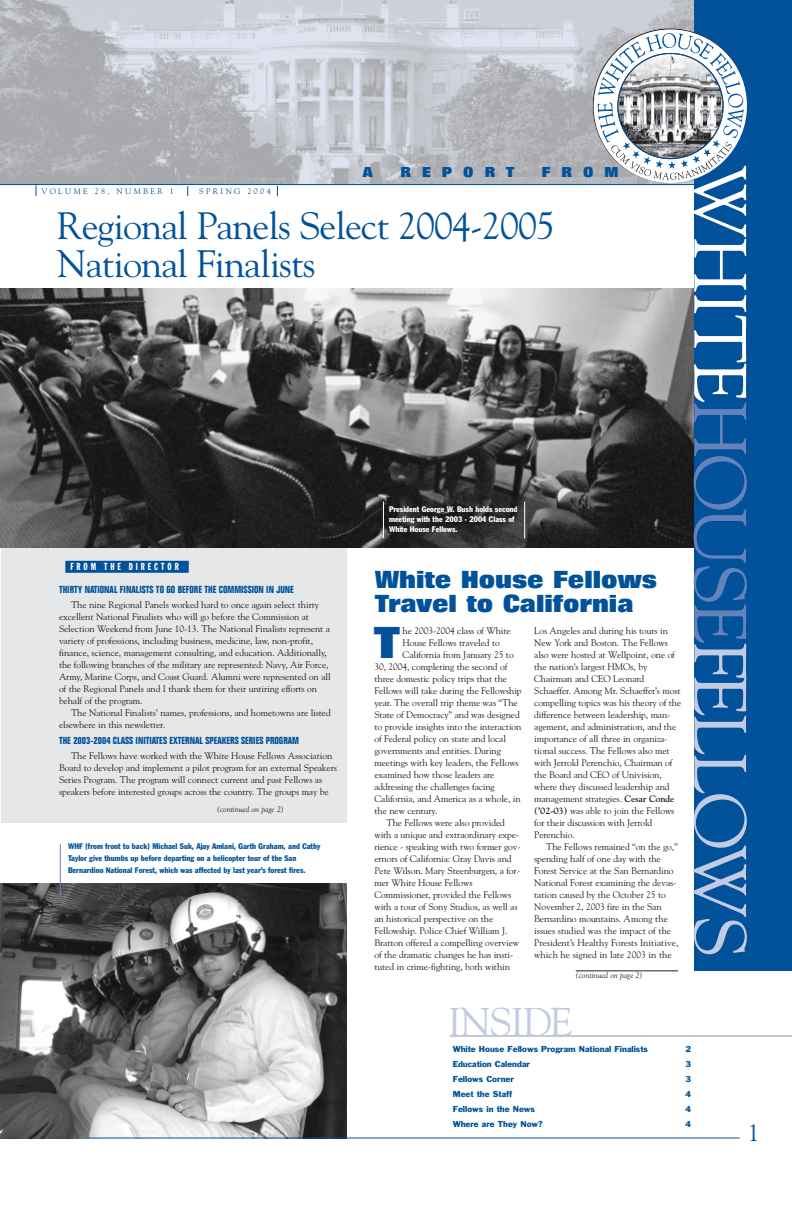
<style>
.page{position:relative;width:792px;height:1224px;background:#fff}
.page>*{position:absolute;margin:0;border:0;box-sizing:border-box;transform-origin:0 0}
.t1{font:73.5px "Goudy Std";letter-spacing:-.025em;color:#c3cbe4}
.t2{font:800 43.5px "Folio";color:#01529a}
.t3{font:40px "Goudy Std";letter-spacing:-.035em;color:#c3cbe4}
.t4{font:38px/38px "Goudy Std";letter-spacing:-.025em;color:#01529a}
.t5{font:800 24px/24px "Folio";color:#01529a}
.t6{font:24px "Goudy Std";color:#01529a}
.t7{font:800 14px "Folio";letter-spacing:.795em;color:#01529a}
.t8{font:700 condensed 10px "Folio";color:#01529a}
.t9{font:10px "Franklin Gothic Extra Cond";letter-spacing:.29em;color:#fff}
.t10{font:9.5px/12px "Goudy Std";letter-spacing:-.01em;color:#231f20}
.t11{font:condensed 8px/12px "Franklin Gothic";color:#01529a}
.t12{font:8px "Franklin Gothic";color:#01529a}
.t13{font:condensed 8px/10px "Franklin Gothic";color:#fff}
.t14{font:italic 8px "Goudy Std";color:#231f20}
.t15{font:8px "Goudy Std";letter-spacing:.3em;color:#01529a}
.s1{font-weight:700}
.s2{color:#fff}
.s3{color:#6582ba}
</style>
<div class="page">
<div style="left:1px;top:494px;width:345px;height:329px;background:#e6e7e9"></div>
<img style="left:0;top:288px;width:694px;height:260px">
<img style="left:0;top:0;width:694px;height:184px">
<hr style="left:0;top:184px;width:700px;height:1px;background:#01529a">
<div style="left:65px;top:561px;width:124px;height:12px;background:#01529a"></div>
<hr style="left:450px;top:1036px;width:342px;height:1px;background:#939598">
<div style="left:694px;top:0;width:98px;height:971px;background:#01529a"></div>
<svg style="left:593px;top:28px;width:154px;height:155px"></svg>
<hr style="left:383px;top:502px;width:1px;height:36px;background:#fff">
<hr style="left:524px;top:502px;width:1px;height:36px;background:#fff">
<hr style="left:576px;top:971px;width:102px;height:1px;background:#231f20">
<img style="left:0;top:884px;width:347px;height:254px">
<hr style="left:60px;top:844px;width:1px;height:56px;background:#6582ba">
<hr style="left:87px;top:1138px;width:653px;height:1px;background:#01529a">
<p class="t15" style="left:42px;top:187px;width:134px">V OLUME 28, NUMBER 1</p>
<p class="t15" style="left:199px;top:187px;width:73px">SPRING 2004</p>
<p class="t7" style="left:363px;top:167px;width:11px">A</p>
<p class="t7" style="left:401px;top:167px;width:115px">REPORT</p>
<p class="t7" style="left:542px;top:167px;width:78px">FROM</p>
<p class="t4" style="left:57px;top:207px;width:499px">Regional Panels Select 2004-2005<br>National Finalists</p>
<p class="t9" style="left:70px;top:563px;width:110px">FROM THE DIRECTOR</p>
<p class="t8" style="left:59px;top:585px;width:236px">THIRTY NATIONAL FINALISTS TO GO BEFORE THE COMMISSION IN JUNE</p>
<p class="t10" style="left:71px;top:599px;width:250px">The nine Regional Panels worked hard to once again select thirty</p>
<p class="t10" style="left:59px;top:611px;width:252px">excellent National Finalists who will go before the Commission at</p>
<p class="t10" style="left:59px;top:623px;width:273px">Selection Weekend from June 10-13. The National Finalists represent a</p>
<p class="t10" style="left:59px;top:635px;width:256px">variety of professions, including business, medicine, law, non-profit,</p>
<p class="t10" style="left:59px;top:647px;width:269px">finance, science, management consulting, and education. Additionally,</p>
<p class="t10" style="left:59px;top:659px;width:271px">the following branches of the military are represented: Navy, Air Force,</p>
<p class="t10" style="left:59px;top:671px;width:273px">Army, Marine Corps, and Coast Guard. Alumni were represented on all</p>
<p class="t10" style="left:59px;top:683px;width:260px">of the Regional Panels and I thank them for their untiring efforts on</p>
<p class="t10" style="left:59px;top:695px;width:85px">behalf of the program.</p>
<p class="t10" style="left:71px;top:707px;width:261px">The National Finalists’ names, professions, and hometowns are listed</p>
<p class="t10" style="left:59px;top:719px;width:108px">elsewhere in this newsletter.</p>
<p class="t8" style="left:59px;top:737px;width:242px">THE 2003-2004 CLASS INITIATES EXTERNAL SPEAKERS SERIES PROGRAM</p>
<p class="t10" style="left:59px;top:750px;width:279px;text-indent:12px">The Fellows have worked with the White House Fellows Association Board to develop and implement a pilot program for an external Speakers Series Program. The program will connect current and past Fellows as speakers before interested groups across the country. The groups may be</p>
<p class="t14" style="left:217px;top:805px;width:69px">(continued on page 2)</p>
<p class="t11" style="left:68px;top:841px;width:254px">WHF (from front to back) Michael Suk, Ajay Amlani, Garth Graham, and Cathy<br>Taylor give thumbs up before departing on a helicopter tour of the San<br>Bernardino National Forest, which was affected by last year’s forest fires.</p>
<p class="t13" style="left:389px;top:505px;width:130px">President George W. Bush holds second meeting with the 2003 - 2004 Class of<br>White House Fellows.</p>
<p class="t5" style="left:375px;top:570px;width:283px">White House Fellows<br>Travel to California</p>
<p class="t2" style="left:374px;top:627px;width:26px">T</p>
<p class="t10" style="left:403px;top:625px;width:110px">he 2003-2004 class of White</p>
<p class="t10" style="left:403px;top:637px;width:99px">House Fellows traveled to</p>
<p class="t10" style="left:403px;top:649px;width:113px">California from January 25 to</p>
<p class="t10" style="left:374px;top:661px;width:134px">30, 2004, completing the second of</p>
<p class="t10" style="left:374px;top:673px;width:134px">three domestic policy trips that the</p>
<p class="t10" style="left:374px;top:685px;width:149px">Fellows will take during the Fellowship</p>
<p class="t10" style="left:374px;top:697px;width:145px">year. The overall trip theme was “The</p>
<p class="t10" style="left:374px;top:709px;width:147px">State of Democracy” and was designed</p>
<p class="t10" style="left:374px;top:721px;width:149px">to provide insights into the interaction</p>
<p class="t10" style="left:374px;top:733px;width:133px">of Federal policy on state and local</p>
<p class="t10" style="left:374px;top:745px;width:128px">governments and entities. During</p>
<p class="t10" style="left:374px;top:757px;width:146px">meetings with key leaders, the Fellows</p>
<p class="t10" style="left:374px;top:769px;width:122px">examined how those leaders are</p>
<p class="t10" style="left:374px;top:781px;width:122px">addressing the challenges facing</p>
<p class="t10" style="left:374px;top:793px;width:148px">California, and America as a whole, in</p>
<p class="t10" style="left:374px;top:805px;width:64px">the new century.</p>
<p class="t10" style="left:386px;top:817px;width:120px">The Fellows were also provided</p>
<p class="t10" style="left:374px;top:829px;width:146px">with a unique and extraordinary expe-</p>
<p class="t10" style="left:374px;top:841px;width:148px">rience - speaking with two former gov-</p>
<p class="t10" style="left:374px;top:853px;width:139px">ernors of California: Gray Davis and</p>
<p class="t10" style="left:374px;top:865px;width:147px">Pete Wilson. Mary Steenburgen, a for-</p>
<p class="t10" style="left:374px;top:877px;width:100px">mer White House Fellows</p>
<p class="t10" style="left:374px;top:889px;width:138px">Commissioner, provided the Fellows</p>
<p class="t10" style="left:374px;top:901px;width:145px">with a tour of Sony Studios, as well as</p>
<p class="t10" style="left:374px;top:913px;width:120px">an historical perspective on the</p>
<p class="t10" style="left:374px;top:925px;width:134px">Fellowship. Police Chief William J.</p>
<p class="t10" style="left:374px;top:937px;width:146px">Bratton offered a compelling overview</p>
<p class="t10" style="left:374px;top:949px;width:140px">of the dramatic changes he has insti-</p>
<p class="t10" style="left:374px;top:961px;width:137px">tuted in crime-fighting, both within</p>
<p class="t10" style="left:534px;top:625px;width:135px">Los Angeles and during his tours in</p>
<p class="t10" style="left:534px;top:637px;width:135px">New York and Boston. The Fellows</p>
<p class="t10" style="left:534px;top:649px;width:142px">also were hosted at Wellpoint, one of</p>
<p class="t10" style="left:534px;top:661px;width:115px">the nation’s largest HMOs, by</p>
<p class="t10" style="left:534px;top:673px;width:112px">Chairman and CEO Leonard</p>
<p class="t10" style="left:534px;top:685px;width:148px">Schaeffer. Among Mr. Schaeffer’s most</p>
<p class="t10" style="left:534px;top:697px;width:149px">compelling topics was his theory of the</p>
<p class="t10" style="left:534px;top:709px;width:138px">difference between leadership, man-</p>
<p class="t10" style="left:534px;top:721px;width:144px">agement, and administration, and the</p>
<p class="t10" style="left:534px;top:733px;width:135px">importance of all three in organiza-</p>
<p class="t10" style="left:534px;top:745px;width:137px">tional success. The Fellows also met</p>
<p class="t10" style="left:534px;top:757px;width:140px">with Jerrold Perenchio, Chairman of</p>
<p class="t10" style="left:534px;top:769px;width:129px">the Board and CEO of Univision,</p>
<p class="t10" style="left:534px;top:781px;width:137px">where they discussed leadership and</p>
<p class="t10" style="left:534px;top:793px;width:142px">management strategies. <span class="s1">Cesar Conde</span></p>
<p class="t10" style="left:534px;top:805px;width:142px"><span class="s1">(’02-03)</span> was able to join the Fellows</p>
<p class="t10" style="left:534px;top:817px;width:120px">for their discussion with Jerrold</p>
<p class="t10" style="left:534px;top:829px;width:42px">Perenchio.</p>
<p class="t10" style="left:546px;top:841px;width:133px">The Fellows remained “on the go,”</p>
<p class="t10" style="left:534px;top:853px;width:128px">spending half of one day with the</p>
<p class="t10" style="left:534px;top:865px;width:141px">Forest Service at the San Bernardino</p>
<p class="t10" style="left:534px;top:877px;width:144px">National Forest examining the devas-</p>
<p class="t10" style="left:534px;top:889px;width:133px">tation caused by the October 25 to</p>
<p class="t10" style="left:534px;top:901px;width:129px">November 2, 2003 fire in the San</p>
<p class="t10" style="left:534px;top:913px;width:135px">Bernardino mountains. Among the</p>
<p class="t10" style="left:534px;top:925px;width:138px">issues studied was the impact of the</p>
<p class="t10" style="left:534px;top:937px;width:146px">President’s Healthy Forests Initiative,</p>
<p class="t10" style="left:534px;top:949px;width:139px">which he signed in late 2003 in the</p>
<p class="t14" style="left:576px;top:971px;width:69px">(continued on page 2)</p>
<p class="t1" style="left:763px;top:165px;width:794px;rotate:90deg"><span class="s2">WHITE</span><span class="s3">HOUSE</span>FELLOWS</p>
<p class="t3" style="left:448px;top:998px;width:126px">INSIDE</p>
<p class="t12" style="left:453px;top:1046px;width:197px">White House Fellows Program National Finalists</p>
<p class="t12" style="left:685px;top:1046px;width:7px">2</p>
<p class="t12" style="left:453px;top:1061px;width:79px">Education Calendar</p>
<p class="t12" style="left:685px;top:1061px;width:7px">3</p>
<p class="t12" style="left:453px;top:1076px;width:63px">Fellows Corner</p>
<p class="t12" style="left:685px;top:1076px;width:7px">3</p>
<p class="t12" style="left:453px;top:1091px;width:61px">Meet the Staff</p>
<p class="t12" style="left:685px;top:1091px;width:7px">4</p>
<p class="t12" style="left:453px;top:1106px;width:84px">Fellows in the News</p>
<p class="t12" style="left:685px;top:1106px;width:7px">4</p>
<p class="t12" style="left:453px;top:1121px;width:92px">Where are They Now?</p>
<p class="t12" style="left:685px;top:1121px;width:7px">4</p>
<p class="t6" style="left:748px;top:1118px;width:13px">1</p>
</div>
